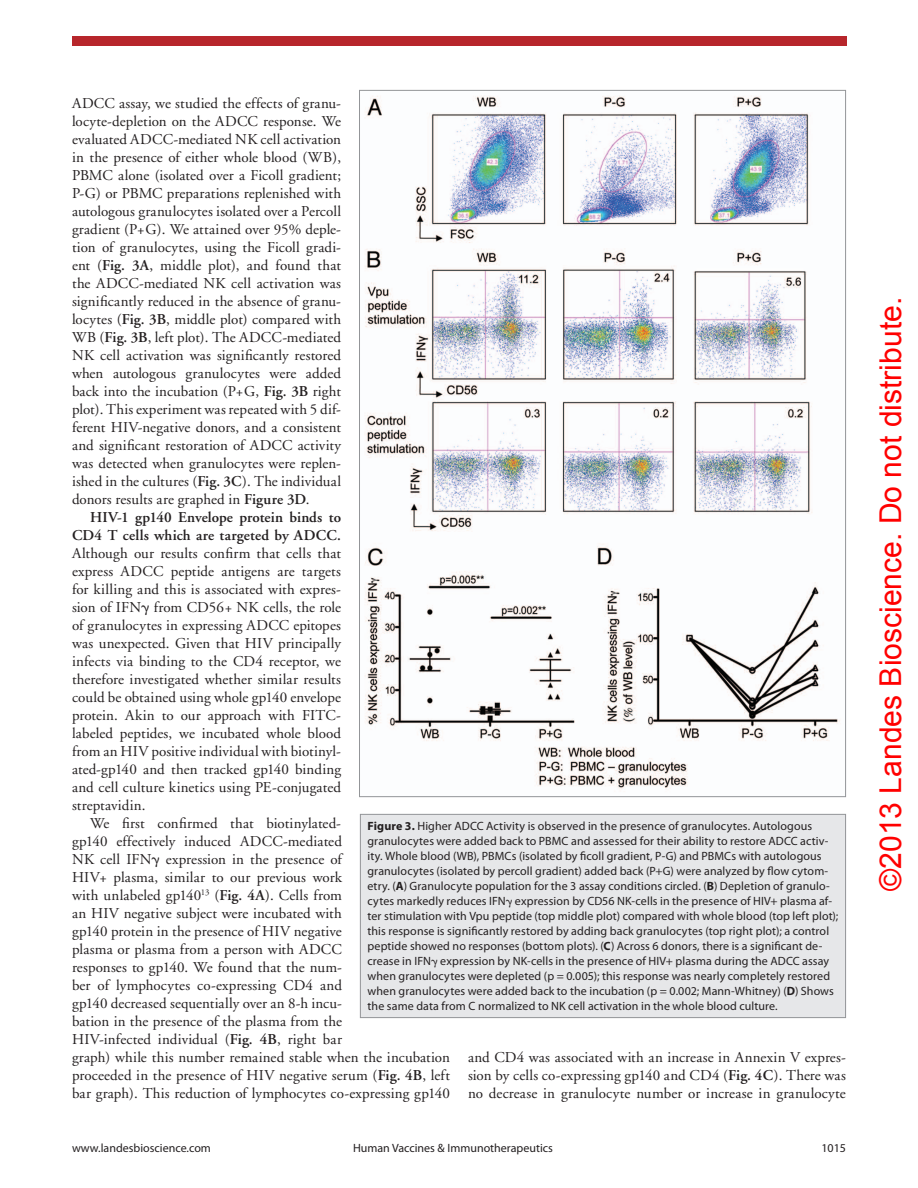
<style>
.page{position:relative;width:918px;height:1188px;background:#fff}
.page>*{position:absolute;margin:0;border:0;box-sizing:border-box;transform-origin:0 0}
.t1{font:30.15px "Arial";color:#f00}
.t2{font:15px/18px "Adobe Garamond";letter-spacing:.01em;color:#231f20;text-align:justify}
.t3{font:600 15px/18px "Adobe Garamond";letter-spacing:.01em;color:#231f20;text-align:right}
.t4{font:12px/15px "Myriad Pro";letter-spacing:.01em;color:#231f20}
.s1{font-weight:600}
.s2{font-family:"Universal Std Greekw Math Pi"}
.s3{font-weight:700}
</style>
<div class="page">
<div style="left:72px;top:36px;width:774px;height:10px;background:#b7262b"></div>
<img style="left:364px;top:95px;width:476px;height:694px">
<div style="left:360px;top:814px;width:486px;height:204px;background:#e6e7e9"></div>
<div style="left:360px;top:814px;width:486px;height:204px;border:1px solid #939598"></div>
<p class="t2" style="left:72px;top:95px;width:271px">ADCC assay, we studied the effects of granu&shy;locyte-depletion on the ADCC response. We evaluated ADCC-mediated NK cell activation in the presence of either whole blood (WB), PBMC alone (isolated over a Ficoll gradient; P-G) or PBMC preparations replenished with autologous granulocytes isolated over a Percoll gradient (P+G). We attained over 95% deple&shy;tion of granulocytes, using the Ficoll gradi&shy;ent (<span class="s1">Fig. 3A</span>, middle plot), and found that the ADCC-mediated NK cell activation was significantly reduced in the absence of granu&shy;locytes (<span class="s1">Fig. 3B</span>, middle plot) compared with WB (<span class="s1">Fig. 3B</span>, left plot). The ADCC-mediated NK cell activation was significantly restored when autologous granulocytes were added back into the incubation (P+G, <span class="s1">Fig. 3B</span> right plot). This experiment was repeated with 5 dif&shy;ferent HIV-negative donors, and a consistent and significant restoration of ADCC activity was detected when granulocytes were replen&shy;ished in the cultures (<span class="s1">Fig. 3C</span>). The individual donors results are graphed in <span class="s1">Figure 3D</span>.</p>
<p class="t3" style="left:72px;top:509px;width:271px">HIV-1 gp140 Envelope protein binds to<br>CD4 T cells which are targeted by ADCC.</p>
<p class="t2" style="left:72px;top:545px;width:271px">Although our results confirm that cells that express ADCC peptide antigens are targets for killing and this is associated with expres&shy;sion of IFN<span class="s2">γ</span> from CD56+ NK cells, the role of granulocytes in expressing ADCC epitopes was unexpected. Given that HIV principally infects via binding to the CD4 receptor, we therefore investigated whether similar results could be obtained using whole gp140 envelope protein. Akin to our approach with FITC&shy;labeled peptides, we incubated whole blood from an HIV positive individual with biotinyl&shy;ated-gp140 and then tracked gp140 binding and cell culture kinetics using PE-conjugated streptavidin.</p>
<p class="t2" style="left:72px;top:815px;width:379px;text-align:left;text-indent:18px">We first confirmed that biotinylated-<br>gp140 effectively induced ADCC-mediated<br>NK cell IFN<span class="s2">γ</span> expression in the presence of<br>HIV+ plasma, similar to our previous work<br>with unlabeled gp140<sup>13</sup> (<span class="s1">Fig. 4A</span>). Cells from<br>an HIV negative subject were incubated with<br>gp140 protein in the presence of HIV negative<br>plasma or plasma from a person with ADCC<br>responses to gp140. We found that the num-<br>ber of lymphocytes co-expressing CD4 and<br>gp140 decreased sequentially over an 8-h incu-<br>bation in the presence of the plasma from the<br>HIV-infected individual (<span class="s1">Fig. 4B</span>, right bar<br>graph) while this number remained stable when the incubation proceeded in the presence of HIV negative serum (<span class="s1">Fig. 4B</span>, left bar graph). This reduction of lymphocytes co-expressing gp140</p>
<p class="t4" style="left:367px;top:819px;width:472px"><span class="s3">Figure 3.</span> Higher ADCC Activity is observed in the presence of granulocytes. Autologous granulocytes were added back to PBMC and assessed for their ability to restore ADCC activ&shy;ity. Whole blood (WB), PBMCs (isolated by ficoll gradient, P-G) and PBMCs with autologous granulocytes (isolated by percoll gradient) added back (P+G) were analyzed by flow cytom&shy;etry. (<span class="s3">A</span>) Granulocyte population for the 3 assay conditions circled. (<span class="s3">B</span>) Depletion of granulo&shy;cytes markedly reduces IFN<span class="s2">γ</span> expression by CD56 NK-cells in the presence of HIV+ plasma af&shy;ter stimulation with Vpu peptide (top middle plot) compared with whole blood (top left plot); this response is significantly restored by adding back granulocytes (top right plot); a control peptide showed no responses (bottom plots). (<span class="s3">C</span>) Across 6 donors, there is a significant de&shy;crease in IFN<span class="s2">γ</span> expression by NK-cells in the presence of HIV+ plasma during the ADCC assay when granulocytes were depleted (p = 0.005); this response was nearly completely restored when granulocytes were added back to the incubation (p = 0.002; Mann-Whitney) (<span class="s3">D</span>) Shows the same data from C normalized to NK cell activation in the whole blood culture.</p>
<p class="t2" style="left:468px;top:1049px;width:379px">and CD4 was associated with an increase in Annexin V expres&shy;sion by cells co-expressing gp140 and CD4 (<span class="s1">Fig. 4C</span>). There was no decrease in granulocyte number or increase in granulocyte</p>
<p class="t4" style="left:72px;top:1140px;width:140px">www.landesbioscience.com</p>
<p class="t4" style="left:353px;top:1140px;width:201px">Human Vaccines &amp; Immunotherapeutics</p>
<p class="t4" style="left:821px;top:1140px;width:26px">1015</p>
<h1 class="t1" style="left:871px;top:891px;width:595px;rotate:-90deg">©2013 Landes Bioscience. Do not distribute.</h1>
</div>
